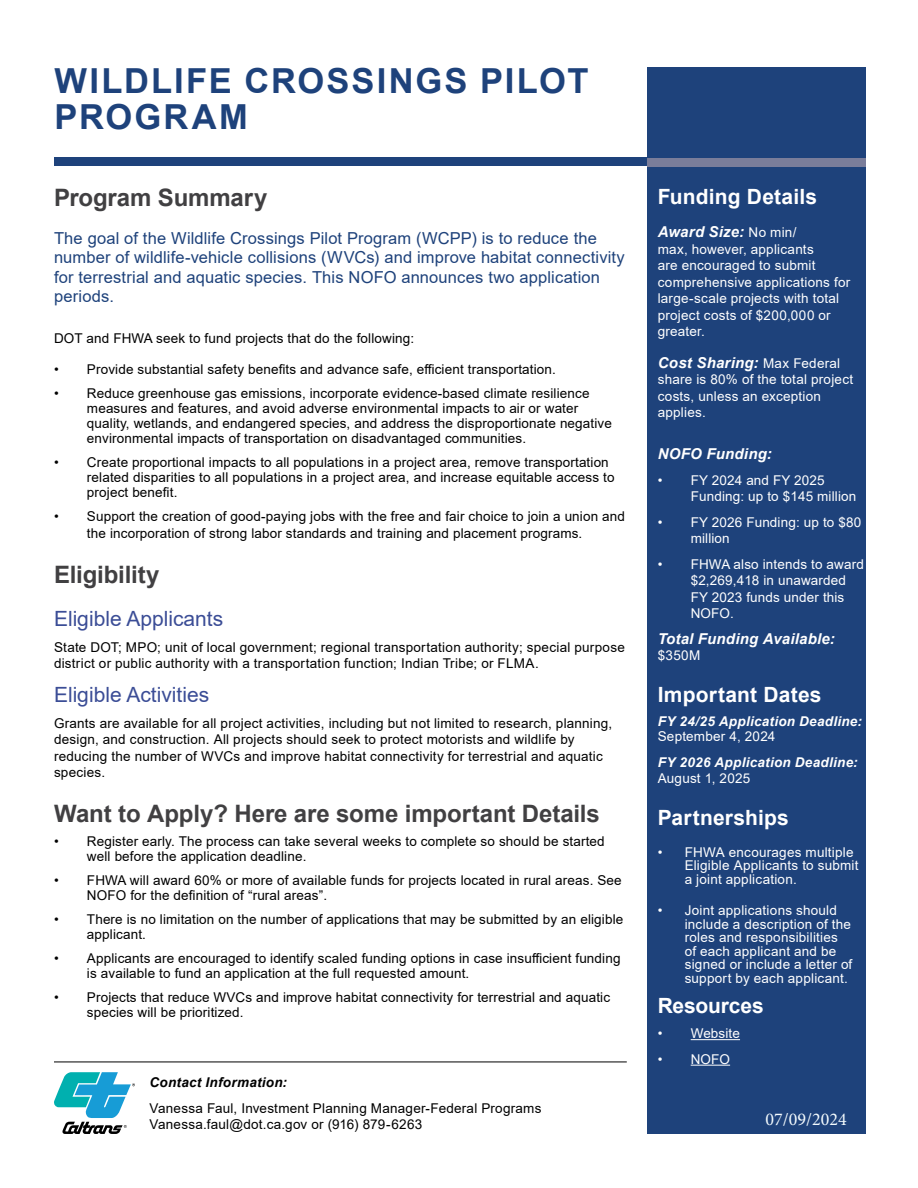
<style>
.page{position:relative;width:918px;height:1188px;background:#fff}
.page>*{position:absolute;margin:0;border:0;box-sizing:border-box;transform-origin:0 0}
.t1{font:700 34.5px/36px "Arial";letter-spacing:.06em;color:#1e427b}
.t2{font:700 24px "Arial";letter-spacing:-.005em;color:#414042}
.t3{font:700 21px "Arial";letter-spacing:.01em;color:#fff}
.t4{font:21px "Arial";color:#3b4d96}
.t5{font:18px "Minion Pro";color:#f4fbfe}
.t6{font:16.5px/19.5px "Arial";letter-spacing:.01em;color:#1e427b}
.t7{font:italic 700 15px "Arial";letter-spacing:.015em;color:#fff}
.t8{font:13.5px/15px "Arial";letter-spacing:.01em;color:#000}
.t9{font:13.5px/16.5px "Arial";letter-spacing:.015em;color:#fff}
.t10{font:italic 700 13.5px/15px "Arial";letter-spacing:.02em;color:#fff}
.t11{font:italic 700 13.5px "Arial";letter-spacing:.02em;color:#000}
.s1{font-weight:400;font-style:normal;font-size:13.5px}
.s2{font-weight:400;font-style:normal}
</style>
<div class="page">
<div style="left:647px;top:162px;width:218px;height:972px;background:#1e427b"></div>
<div style="left:54px;top:158px;width:811px;height:8px;background:#1e427b"></div>
<hr style="left:691px;top:1039px;width:49px;height:1px;background:#fff">
<hr style="left:691px;top:1065px;width:39px;height:1px;background:#fff">
<svg style="left:54px;top:1072px;width:81px;height:62px"></svg>
<hr style="left:54px;top:1062px;width:573px;height:1px;background:#000">
<div style="left:647px;top:68px;width:218px;height:90px;background:#1e427b"></div>
<div style="left:647px;top:158px;width:218px;height:9px;background:#7a7d9a"></div>
<h1 class="t1" style="left:55px;top:63px;width:535px">WILDLIFE CROSSINGS PILOT<br>PROGRAM</h1>
<h2 class="t2" style="left:54px;top:181px;width:215px">Program Summary</h2>
<p class="t6" style="left:54px;top:228px;width:572px">The goal of the Wildlife Crossings Pilot Program (WCPP) is to reduce the number of wildlife-vehicle collisions (WVCs) and improve habitat connectivity for terrestrial and aquatic species. This NOFO announces two application periods.</p>
<p class="t8" style="left:54px;top:331px;width:362px">DOT and FHWA seek to fund projects that do the following:</p>
<p class="t8" style="left:54px;top:362px;width:504px">• Provide substantial safety benefits and advance safe, efficient transportation.</p>
<p class="t8" style="left:87px;top:386px;width:526px;text-indent:-33px">• Reduce greenhouse gas emissions, incorporate evidence-based climate resilience measures and features, and avoid adverse environmental impacts to air or water quality, wetlands, and endangered species, and address the disproportionate negative environmental impacts of transportation on disadvantaged communities.</p>
<p class="t8" style="left:87px;top:455px;width:529px;text-indent:-33px">• Create proportional impacts to all populations in a project area, remove transportation related disparities to all populations in a project area, and increase equitable access to project benefit.</p>
<p class="t8" style="left:87px;top:508px;width:540px;line-height:16.5px;text-indent:-33px">• Support the creation of good-paying jobs with the free and fair choice to join a union and the incorporation of strong labor standards and training and placement programs.</p>
<h2 class="t2" style="left:54px;top:558px;width:107px">Eligibility</h2>
<h3 class="t4" style="left:54px;top:604px;width:171px">Eligible Applicants</h3>
<p class="t8" style="left:54px;top:639px;width:572px;line-height:16.5px">State DOT; MPO; unit of local government; regional transportation authority; special purpose district or public authority with a transportation function; Indian Tribe; or FLMA.</p>
<h3 class="t4" style="left:54px;top:681px;width:157px">Eligible Activities</h3>
<p class="t8" style="left:54px;top:715px;width:560px;line-height:16.5px">Grants are available for all project activities, including but not limited to research, planning, design, and construction. All projects should seek to protect motorists and wildlife by reducing the number of WVCs and improve habitat connectivity for terrestrial and aquatic species.</p>
<h2 class="t2" style="left:54px;top:797px;width:547px">Want to Apply? Here are some important Details</h2>
<p class="t8" style="left:87px;top:834px;width:519px;text-indent:-33px">• Register early. The process can take several weeks to complete so should be started well before the application deadline.</p>
<p class="t8" style="left:87px;top:873px;width:536px;text-indent:-33px">• FHWA will award 60% or more of available funds for projects located in rural areas. See<br>NOFO for the definition of “rural areas”.</p>
<p class="t8" style="left:87px;top:912px;width:538px;text-indent:-33px">• There is no limitation on the number of applications that may be submitted by an eligible applicant.</p>
<p class="t8" style="left:87px;top:951px;width:535px;text-indent:-33px">• Applicants are encouraged to identify scaled funding options in case insufficient funding is available to fund an application at the full requested amount.</p>
<p class="t8" style="left:87px;top:990px;width:525px;text-indent:-33px">• Projects that reduce WVCs and improve habitat connectivity for terrestrial and aquatic species will be prioritized.</p>
<h2 class="t3" style="left:658px;top:182px;width:161px">Funding Details</h2>
<p class="t7" style="left:658px;top:222px;width:140px">Award Size: <span class="s1">No min/</span></p>
<p class="t9" style="left:658px;top:241px;width:194px">max, however, applicants<br>are encouraged to submit comprehensive applications for large-scale projects with total project costs of $200,000 or greater.</p>
<p class="t7" style="left:658px;top:353px;width:184px">Cost Sharing: <span class="s1">Max Federal</span></p>
<p class="t9" style="left:658px;top:371px;width:197px">share is 80% of the total project costs, unless an exception applies.</p>
<p class="t7" style="left:658px;top:444px;width:116px">NOFO Funding:</p>
<p class="t9" style="left:691px;top:472px;width:167px;text-indent:-33px">• FY 2024 and FY 2025<br>Funding: up to $145 million</p>
<p class="t9" style="left:691px;top:514px;width:172px;text-indent:-33px">• FY 2026 Funding: up to $80 million</p>
<p class="t9" style="left:691px;top:556px;width:175px;text-indent:-33px">• FHWA also intends to award $2,269,418 in unawarded<br>FY 2023 funds under this<br>NOFO.</p>
<p class="t7" style="left:658px;top:629px;width:179px">Total Funding Available:</p>
<p class="t9" style="left:658px;top:647px;width:44px">$350M</p>
<h2 class="t3" style="left:658px;top:680px;width:165px">Important Dates</h2>
<p class="t10" style="left:658px;top:714px;width:206px">FY 24/25 Application Deadline:<br><span class="s2">September 4, 2024</span></p>
<p class="t10" style="left:658px;top:754px;width:201px;line-height:16.5px">FY 2026 Application Deadline:<br><span class="s2">August 1, 2025</span></p>
<h2 class="t3" style="left:658px;top:803px;width:133px">Partnerships</h2>
<p class="t9" style="left:685px;top:845px;width:175px;line-height:13.5px;text-indent:-27px">• FHWA encourages multiple<br>Eligible Applicants to submit a joint application.</p>
<p class="t9" style="left:685px;top:904px;width:169px;line-height:13.5px;text-indent:-27px">• Joint applications should include a description of the roles and responsibilities of each applicant and be signed or include a letter of support by each applicant.</p>
<h2 class="t3" style="left:658px;top:991px;width:108px">Resources</h2>
<p class="t9" style="left:658px;top:1025px;width:84px">• Website</p>
<p class="t9" style="left:658px;top:1051px;width:74px">• NOFO</p>
<p class="t11" style="left:150px;top:1073px;width:139px">Contact Information:</p>
<p class="t8" style="left:150px;top:1099px;width:393px;line-height:16.5px">Vanessa Faul, Investment Planning Manager-Federal Programs<br>Vanessa.faul@dot.ca.gov or (916) 879-6263</p>
<p class="t5" style="left:766px;top:1108px;width:83px">07/09/2024</p>
</div>
